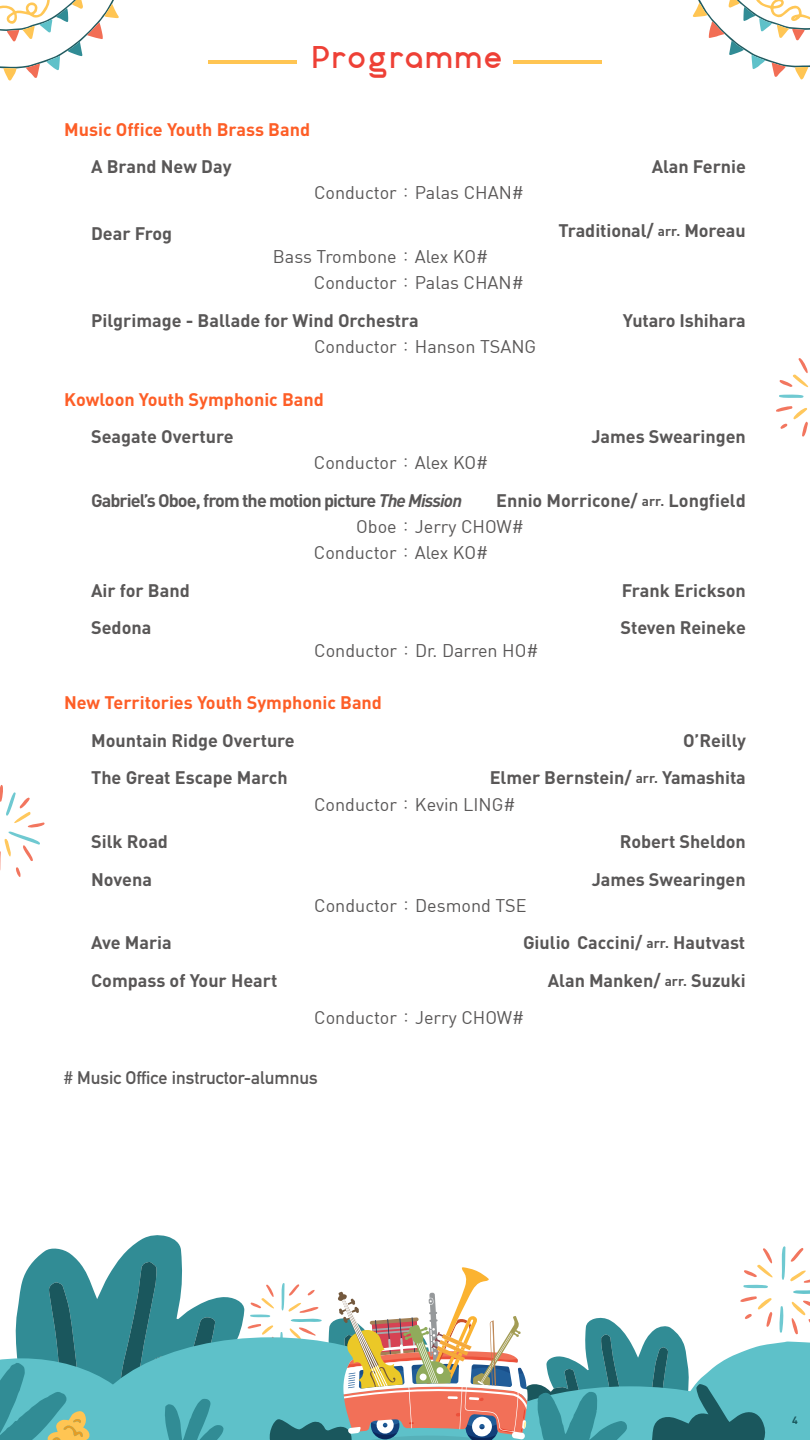
<style>
.page{position:relative;width:810px;height:1440px;background:#fff}
.page>*{position:absolute;margin:0;border:0;box-sizing:border-box;transform-origin:0 0}
.t1{font:29.92px "Aqua Grotesque";color:#ee4036}
.t2{font:700 18px "DIN Pro";color:#595757}
.t3{font:18px/26.2px "DIN";color:#595757}
.t4{font:700 18px "DIN Pro";color:#fd5e27}
.t5{font:700 18px "DIN Pro";letter-spacing:-.05em;color:#595757}
.t6{font:700 18px "DIN Alternate";color:#595757}
.t7{font:700 10.5px "DIN Pro";color:#1a575d}
.s1{font-family:"Ping Fang HK";font-weight:300}
.s2{font-size:13.5px}
.s3{font-style:italic}
</style>
<div class="page">
<svg style="left:779px;top:358px;width:30px;height:40px"></svg>
<svg style="left:776px;top:406px;width:32px;height:31px"></svg>
<svg style="left:0;top:785px;width:45px;height:92px"></svg>
<svg style="left:0;top:1235px;width:810px;height:205px"></svg>
<svg style="left:693px;top:0;width:117px;height:80px"></svg>
<svg style="left:0;top:0;width:119px;height:81px"></svg>
<hr style="left:209px;top:60px;width:88px;height:4px;background:#ffc553">
<hr style="left:513px;top:60px;width:88px;height:4px;background:#ffc553">
<h1 class="t1" style="left:311px;top:42px;width:194px">Programme</h1>
<p class="t4" style="left:64px;top:117px;width:248px">Music Office Youth Brass Band</p>
<p class="t2" style="left:91px;top:154px;width:142px">A Brand New Day</p>
<p class="t2" style="left:652px;top:154px;width:96px">Alan Fernie</p>
<p class="t3" style="left:314px;top:179px;width:211px">Conductor<span class="s1">：</span>Palas CHAN#</p>
<p class="t2" style="left:91px;top:221px;width:83px">Dear Frog</p>
<p class="t2" style="left:558px;top:218px;width:189px">Traditional/ <span class="s2">arr.</span> Moreau</p>
<p class="t3" style="left:314px;top:243px;width:211px;text-indent:-41px">Bass Trombone<span class="s1">：</span>Alex KO#<br>Conductor<span class="s1">：</span>Palas CHAN#</p>
<p class="t2" style="left:91px;top:308px;width:329px">Pilgrimage - Ballade for Wind Orchestra</p>
<p class="t2" style="left:623px;top:308px;width:125px">Yutaro Ishihara</p>
<p class="t3" style="left:314px;top:333px;width:224px">Conductor<span class="s1">：</span>Hanson TSANG</p>
<p class="t4" style="left:64px;top:387px;width:261px">Kowloon Youth Symphonic Band</p>
<p class="t2" style="left:91px;top:424px;width:144px">Seagate Overture</p>
<p class="t2" style="left:591px;top:424px;width:156px">James Swearingen</p>
<p class="t3" style="left:314px;top:449px;width:176px">Conductor<span class="s1">：</span>Alex KO#</p>
<p class="t5" style="left:91px;top:488px;width:372px">Gabriel’s Oboe, from the motion picture <span class="s3">The Mission</span></p>
<p class="t2" style="left:496px;top:488px;width:251px">Ennio Morricone/ <span class="s2">arr.</span> Longfield</p>
<p class="t3" style="left:314px;top:513px;width:211px;text-indent:42px">Oboe<span class="s1">：</span>Jerry CHOW#<br>Conductor<span class="s1">：</span>Alex KO#</p>
<p class="t2" style="left:91px;top:578px;width:100px">Air for Band</p>
<p class="t2" style="left:622px;top:578px;width:126px">Frank Erickson</p>
<p class="t2" style="left:91px;top:616px;width:62px">Sedona</p>
<p class="t2" style="left:621px;top:616px;width:127px">Steven Reineke</p>
<p class="t3" style="left:314px;top:637px;width:225px">Conductor<span class="s1">：</span>Dr. Darren HO#</p>
<p class="t4" style="left:64px;top:691px;width:319px">New Territories Youth Symphonic Band</p>
<p class="t2" style="left:91px;top:728px;width:205px">Mountain Ridge Overture</p>
<p class="t2" style="left:683px;top:728px;width:64px">O’Reilly</p>
<p class="t2" style="left:91px;top:766px;width:198px">The Great Escape March</p>
<p class="t2" style="left:490px;top:766px;width:258px">Elmer Bernstein/ <span class="s2">arr.</span> Yamashita</p>
<p class="t3" style="left:314px;top:791px;width:203px">Conductor<span class="s1">：</span>Kevin LING#</p>
<p class="t2" style="left:91px;top:829px;width:78px">Silk Road</p>
<p class="t2" style="left:620px;top:829px;width:128px">Robert Sheldon</p>
<p class="t2" style="left:91px;top:867px;width:62px">Novena</p>
<p class="t2" style="left:592px;top:867px;width:156px">James Swearingen</p>
<p class="t3" style="left:314px;top:892px;width:214px">Conductor<span class="s1">：</span>Desmond TSE</p>
<p class="t2" style="left:91px;top:931px;width:82px">Ave Maria</p>
<p class="t2" style="left:523px;top:931px;width:224px">Giulio Caccini/ <span class="s2">arr.</span> Hautvast</p>
<p class="t2" style="left:91px;top:968px;width:188px">Compass of Your Heart</p>
<p class="t2" style="left:548px;top:968px;width:199px">Alan Manken/ <span class="s2">arr.</span> Suzuki</p>
<p class="t3" style="left:314px;top:1004px;width:211px">Conductor<span class="s1">：</span>Jerry CHOW#</p>
<p class="t6" style="left:64px;top:1064px;width:255px"># Music Office instructor-alumnus</p>
<p class="t7" style="left:792px;top:1413px;width:7px">4</p>
</div>
